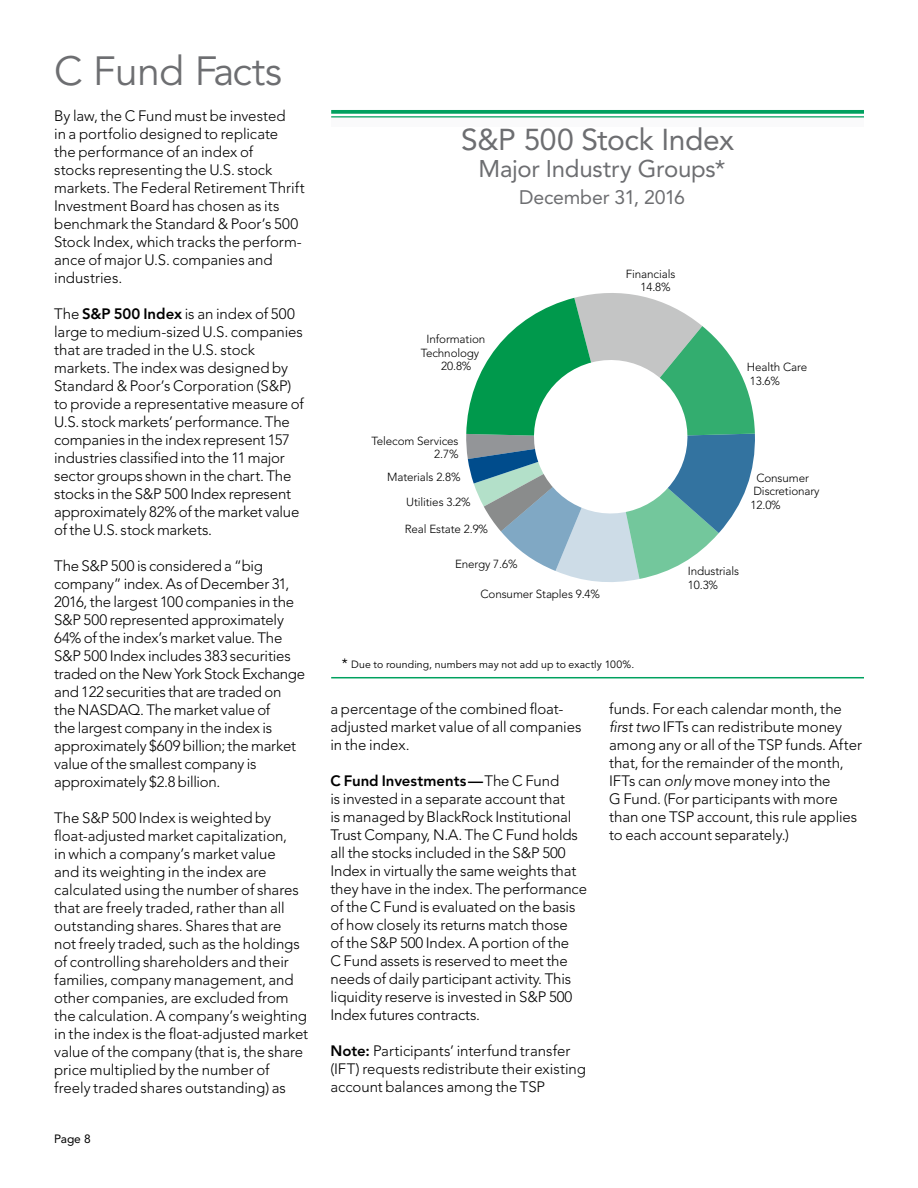
<style>
.page{position:relative;width:918px;height:1188px;background:#fff}
.page>*{position:absolute;margin:0;border:0;box-sizing:border-box;transform-origin:0 0}
.t1{font:40.5px "Avenir LT Std";letter-spacing:-.01em;color:#6d6e71}
.t2{font:30px "Avenir LT Std";letter-spacing:-.015em;color:#6d6e71}
.t3{font:24px "Avenir LT Std";letter-spacing:-.015em;color:#6d6e71}
.t4{font:19.5px "Avenir LT Std";letter-spacing:-.01em;color:#6d6e71}
.t5{font:300 15px/18px "Avenir LT Std";letter-spacing:-.01em;color:#000}
.t6{font:12px "Avenir LT Std";color:#000}
.t7{font:300 11.7px/13.4px "Avenir LT Std";letter-spacing:-.01em;color:#000}
.t8{font:10.5px "Avenir LT Std";letter-spacing:.01em;color:#000}
.s1{font-weight:800}
.s2{font-size:13.5px}
.s3{font-style:italic}
</style>
<div class="page">
<div style="left:331px;top:117px;width:533px;height:527px;background:#fafafb"></div>
<div style="left:331px;top:128px;width:533px;height:545px;background:#fff"></div>
<svg style="left:331px;top:110px;width:533px;height:4px;background:#11a769"></svg>
<hr style="left:331px;top:116px;width:533px;height:1px;background:#00a15f">
<hr style="left:331px;top:677px;width:533px;height:1px;background:#00a15f">
<svg style="left:466px;top:293px;width:289px;height:289px"></svg>
<h1 class="t1" style="left:54px;top:48px;width:229px">C Fund Facts</h1>
<p class="t5" style="left:54px;top:107px;width:252px">By law, the C Fund must be invested<br>in a portfolio designed to replicate<br>the performance of an index of<br>stocks representing the U.S. stock markets. The Federal Retirement Thrift<br>Investment Board has chosen as its benchmark the Standard &amp; Poor’s 500<br>Stock Index, which tracks the perform&shy;ance of major U.S. companies and industries.</p>
<p class="t5" style="left:54px;top:305px;width:251px">The <span class="s1">S&amp;P 500 Index</span> is an index of 500 large to medium-sized U.S. companies that are traded in the U.S. stock markets. The index was designed by Standard &amp; Poor’s Corporation (S&amp;P) to provide a representative measure of U.S. stock markets’ performance. The companies in the index represent 157 industries classified into the 11 major sector groups shown in the chart. The stocks in the S&amp;P 500 Index represent approximately 82% of the market value of the U.S. stock markets.</p>
<p class="t5" style="left:54px;top:557px;width:253px">The S&amp;P 500 is considered a “big company” index. As of December 31, 2016, the largest 100 companies in the S&amp;P 500 represented approximately 64% of the index’s market value. The S&amp;P 500 Index includes 383 securities traded on the New York Stock Exchange and 122 securities that are traded on the NASDAQ. The market value of<br>the largest company in the index is approximately $609 billion; the market value of the smallest company is approximately $2.8 billion.</p>
<p class="t5" style="left:54px;top:809px;width:256px">The S&amp;P 500 Index is weighted by float-adjusted market capitalization,<br>in which a company’s market value<br>and its weighting in the index are calculated using the number of shares that are freely traded, rather than all outstanding shares. Shares that are<br>not freely traded, such as the holdings of controlling shareholders and their families, company management, and other companies, are excluded from the calculation. A company’s weighting in the index is the float-adjusted market value of the company (that is, the share price multiplied by the number of freely traded shares outstanding) as</p>
<p class="t6" style="left:54px;top:1132px;width:38px">Page 8</p>
<h2 class="t2" style="left:461px;top:123px;width:274px">S&amp;P 500 Stock Index</h2>
<h3 class="t3" style="left:479px;top:155px;width:249px">Major Industry Groups*</h3>
<h3 class="t4" style="left:519px;top:186px;width:167px">December 31, 2016</h3>
<p class="t7" style="left:421px;top:333px;width:66px;text-align:center">Information<br>Technology<br>20.8%</p>
<p class="t7" style="left:371px;top:434px;width:89px;text-align:right">Telecom Services<br>2.7%</p>
<p class="t7" style="left:387px;top:471px;width:75px">Materials 2.8%</p>
<p class="t7" style="left:406px;top:495px;width:66px">Utilities 3.2%</p>
<p class="t7" style="left:405px;top:522px;width:85px">Real Estate 2.9%</p>
<p class="t7" style="left:455px;top:558px;width:64px">Energy 7.6%</p>
<p class="t7" style="left:480px;top:587px;width:121px">Consumer Staples 9.4%</p>
<p class="t7" style="left:640px;top:267px;width:36px;text-indent:-15px">Financials<br>14.8%</p>
<p class="t7" style="left:747px;top:361px;width:62px">Health Care<br>13.6%</p>
<p class="t7" style="left:751px;top:471px;width:71px;text-indent:6px">Consumer<br>Discretionary<br>12.0%</p>
<p class="t7" style="left:688px;top:565px;width:53px">Industrials<br>10.3%</p>
<p class="t8" style="left:342px;top:658px;width:294px"><span class="s2">*</span> Due to rounding, numbers may not add up to exactly 100%.</p>
<p class="t5" style="left:330px;top:700px;width:253px">a percentage of the combined float&shy;adjusted market value of all companies in the index.</p>
<p class="t5" style="left:330px;top:772px;width:258px"><span class="s1">C Fund Investments—</span>The C Fund<br>is invested in a separate account that<br>is managed by BlackRock Institutional Trust Company, N.A. The C Fund holds all the stocks included in the S&amp;P 500<br>Index in virtually the same weights that they have in the index. The performance of the C Fund is evaluated on the basis of how closely its returns match those<br>of the S&amp;P 500 Index. A portion of the<br>C Fund assets is reserved to meet the needs of daily participant activity. This liquidity reserve is invested in S&amp;P 500<br>Index futures contracts.</p>
<p class="t5" style="left:330px;top:1042px;width:257px"><span class="s1">Note:</span> Participants’ interfund transfer (IFT) requests redistribute their existing account balances among the TSP</p>
<p class="t5" style="left:609px;top:700px;width:254px">funds. For each calendar month, the <span class="s3">first two</span> IFTs can redistribute money among any or all of the TSP funds. After that, for the remainder of the month, IFTs can <span class="s3">only</span> move money into the<br>G Fund. (For participants with more than one TSP account, this rule applies to each account separately.)</p>
</div>
